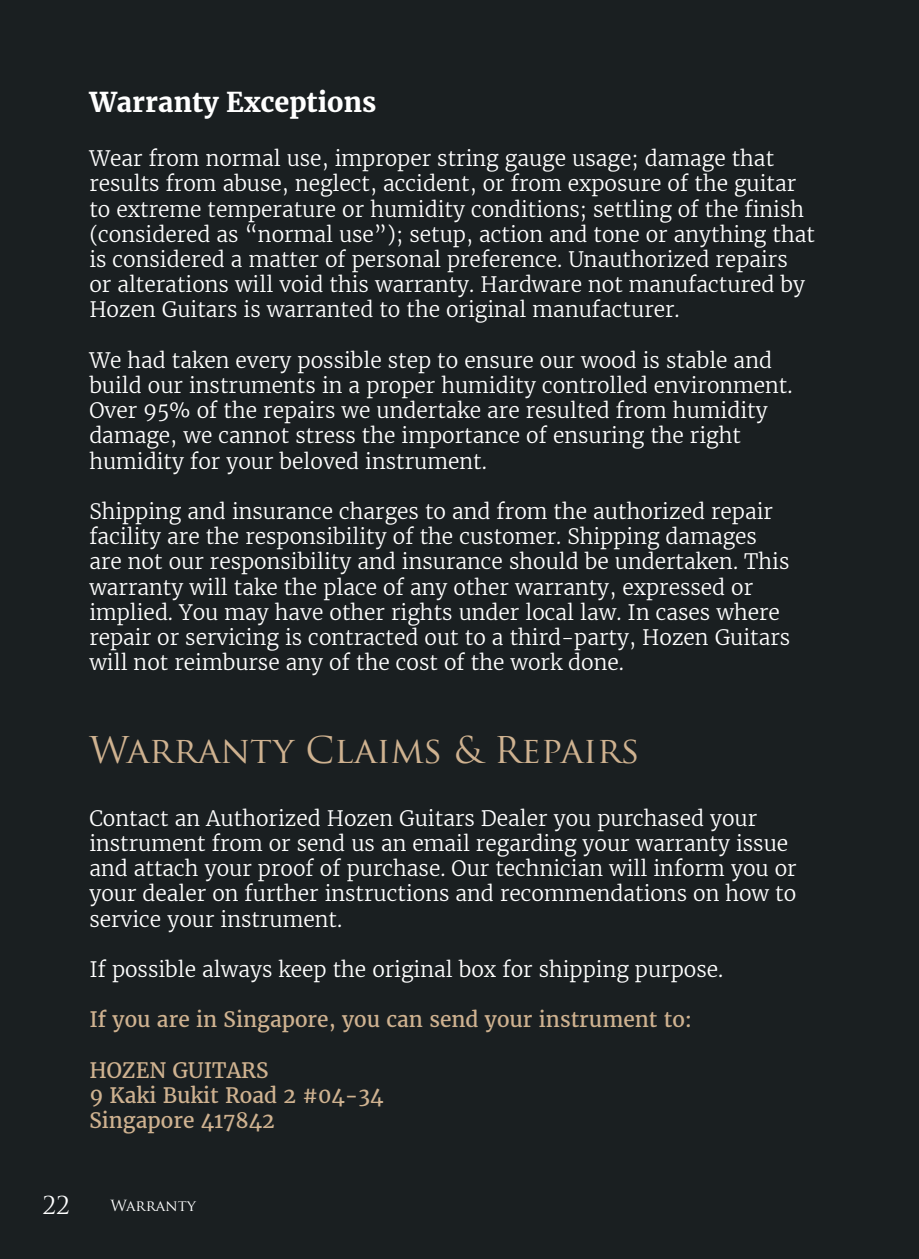
<style>
.page{position:relative;width:919px;height:1259px;background:#fff}
.page>*{position:absolute;margin:0;border:0;box-sizing:border-box;transform-origin:0 0}
.t1{font:36px "Trajan Pro";color:#cfb290}
.t2{font:700 27px "Merriweather";color:#fff}
.t3{font:24px "Trajan Pro";color:#fff}
.t4{font:300 21px/25.2px "Merriweather";color:#fff}
.t5{font:21px/25.2px "Merriweather";color:#cfb290}
.t6{font:15px "Trajan Pro";color:#fff}
</style>
<div class="page">
<div style="left:0;top:0;width:918px;height:1259px;background:#1a1f21"></div>
<p class="t2" style="left:89px;top:86px;width:289px">Warranty Exceptions</p>
<p class="t4" style="left:89px;top:146px;width:727px">Wear from normal use, improper string gauge usage; damage that results from abuse, neglect, accident, or from exposure of the guitar to extreme temperature or humidity conditions; settling of the finish (considered as “normal use”); setup, action and tone or anything that is considered a matter of personal preference. Unauthorized repairs or alterations will void this warranty. Hardware not manufactured by Hozen Guitars is warranted to the original manufacturer.</p>
<p class="t4" style="left:89px;top:348px;width:704px">We had taken every possible step to ensure our wood is stable and build our instruments in a proper humidity controlled environment.<br>Over 95% of the repairs we undertake are resulted from humidity damage, we cannot stress the importance of ensuring the right humidity for your beloved instrument.</p>
<p class="t4" style="left:89px;top:499px;width:702px">Shipping and insurance charges to and from the authorized repair facility are the responsibility of the customer. Shipping damages are not our responsibility and insurance should be undertaken. This warranty will take the place of any other warranty, expressed or implied. You may have other rights under local law. In cases where repair or servicing is contracted out to a third-party, Hozen Guitars will not reimburse any of the cost of the work done.</p>
<h1 class="t1" style="left:89px;top:727px;width:552px">Warranty Claims &amp; Repairs</h1>
<p class="t4" style="left:89px;top:805px;width:708px">Contact an Authorized Hozen Guitars Dealer you purchased your instrument from or send us an email regarding your warranty issue and attach your proof of purchase. Our technician will inform you or your dealer on further instructions and recommendations on how to service your instrument.</p>
<p class="t4" style="left:89px;top:957px;width:635px">If possible always keep the original box for shipping purpose.</p>
<p class="t5" style="left:89px;top:1007px;width:604px">If you are in Singapore, you can send your instrument to:</p>
<p class="t5" style="left:89px;top:1057px;width:296px">HOZEN GUITARS<br>9 Kaki Bukit Road 2 #04-34<br>Singapore 417842</p>
<p class="t3" style="left:43px;top:1190px;width:29px">22</p>
<p class="t6" style="left:111px;top:1195px;width:87px">Warranty</p>
</div>
